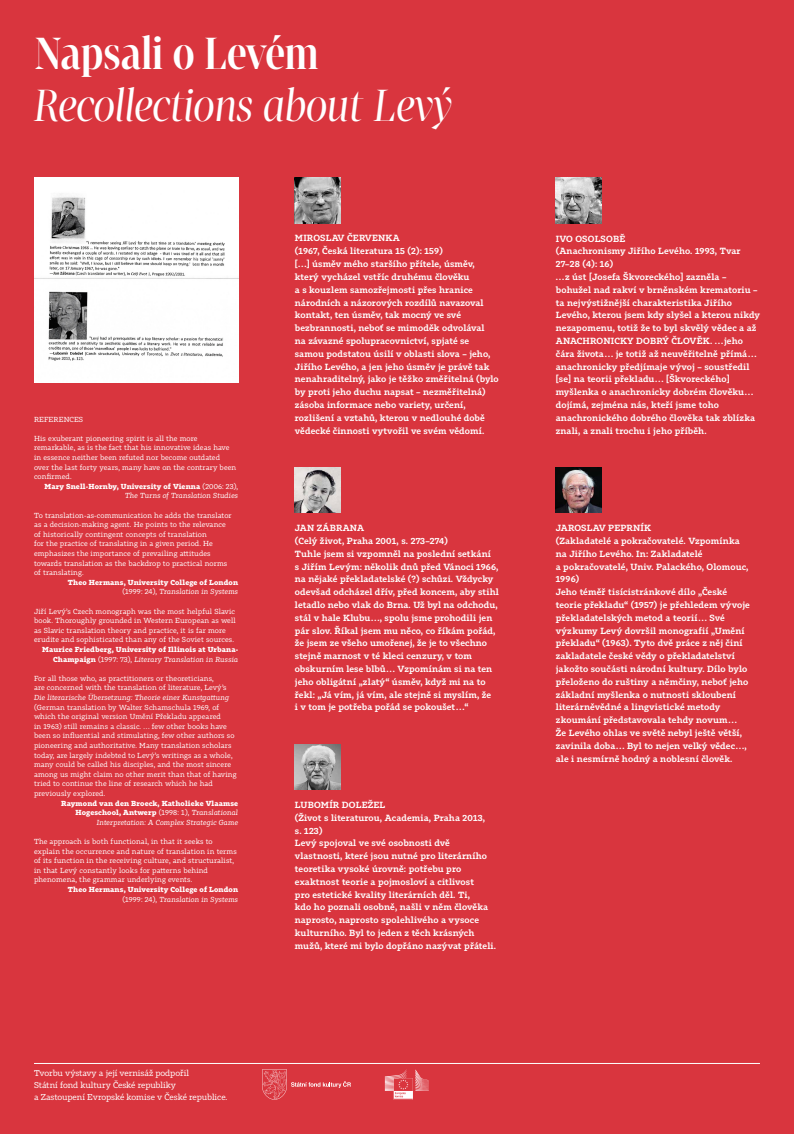
<style>
.page{position:relative;width:794px;height:1134px;background:#d9353e}
.page>*{position:absolute;margin:0;border:0;box-sizing:border-box;transform-origin:0 0}
.t1{font:italic 44px "Tabac Big";color:#fff}
.t2{font:600 44px "Tabac Big";letter-spacing:-.005em;color:#fff}
.t3{font:600 8.8px/12.8px "Tabac Slab";letter-spacing:.015em;color:#fff}
.t4{font:8.4px/12px "Tabac Slab";color:#fff}
.t5{font:7.2px/9.6px "Tabac Slab";letter-spacing:.015em;color:#fff}
.t6{font:700 7.2px/9.6px "Tabac Slab";letter-spacing:.02em;color:#fff;text-align:right}
.t7{font:italic 7.2px "Tabac Slab";letter-spacing:.02em;color:#fff}
.s1{font-weight:400}
.s2{font-weight:400;font-style:italic}
</style>
<div class="page">
<svg style="left:262px;top:1069px;width:89px;height:31px"></svg>
<svg style="left:385px;top:1069px;width:44px;height:31px"></svg>
<hr style="left:34px;top:1063px;width:726px;height:1px;background:#fff">
<img style="left:34px;top:178px;width:204px;height:204px">
<img style="left:295px;top:178px;width:45px;height:45px">
<img style="left:556px;top:178px;width:45px;height:45px">
<img style="left:295px;top:467px;width:45px;height:46px">
<img style="left:556px;top:467px;width:45px;height:46px">
<img style="left:295px;top:744px;width:45px;height:46px">
<h1 class="t2" style="left:34px;top:28px;width:286px">Napsali o Levém</h1>
<h1 class="t1" style="left:34px;top:80px;width:420px">Recollections about Levý</h1>
<p class="t5" style="left:34px;top:414px;width:51px">REFERENCES</p>
<p class="t5" style="left:34px;top:434px;width:204px">His exuberant pioneering spirit is all the more remarkable, as is the fact that his innovative ideas have in essence neither been refuted nor become outdated over the last forty years, many have on the contrary been confirmed.</p>
<p class="t6" style="left:44px;top:481px;width:195px">Mary Snell-Hornby, University of Vienna <span class="s1">(2006: 23),<br></span><span class="s2">The Turns of Translation Studies</span></p>
<p class="t5" style="left:34px;top:510px;width:199px">To translation-as-communication he adds the translator as a decision-making agent. He points to the relevance of historically contingent concepts of translation<br>for the practice of translating in a given period. He emphasizes the importance of prevailing attitudes towards translation as the backdrop to practical norms of translating.</p>
<p class="t6" style="left:68px;top:577px;width:172px">Theo Hermans, University College of London <span class="s1">(1999: 24),</span> <span class="s2">Translation in Systems</span></p>
<p class="t5" style="left:34px;top:606px;width:203px">Jiří Levý’s Czech monograph was the most helpful Slavic book. Thoroughly grounded in Western European as well as Slavic translation theory and practice, it is far more erudite and sophisticated than any of the Soviet sources.</p>
<p class="t6" style="left:42px;top:645px;width:197px">Maurice Friedberg, University of Illinois at Urbana-<br>Champaign <span class="s1">(1997: 73),</span> <span class="s2">Literary Translation in Russia</span></p>
<p class="t5" style="left:34px;top:674px;width:194px">For all those who, as practitioners or theoreticians,<br>are concerned with the translation of literature, Levý’s</p>
<p class="t7" style="left:34px;top:693px;width:197px">Die literarische Übersetzung: Theorie einer Kunstgattung</p>
<p class="t5" style="left:34px;top:702px;width:204px">(German translation by Walter Schamschula 1969, of which the original version Umění Překladu appeared<br>in 1963) still remains a classic. … few other books have been so influential and stimulating, few other authors so pioneering and authoritative. Many translation scholars today, are largely indebted to Levý’s writings as a whole, many could be called his disciples, and the most sincere among us might claim no other merit than that of having tried to continue the line of research which he had previously explored.</p>
<p class="t6" style="left:61px;top:798px;width:178px">Raymond van den Broeck, Katholieke Vlaamse<br>Hogeschool, Antwerp <span class="s1">(1998: 1),</span> <span class="s2">Translational<br>Interpretation: A Complex Strategic Game</span></p>
<p class="t5" style="left:34px;top:837px;width:204px">The approach is both functional, in that it seeks to explain the occurrence and nature of translation in terms of its function in the receiving culture, and structuralist, in that Levý constantly looks for patterns behind phenomena, the grammar underlying events.</p>
<p class="t6" style="left:68px;top:885px;width:172px">Theo Hermans, University College of London <span class="s1">(1999: 24),</span> <span class="s2">Translation in Systems</span></p>
<p class="t4" style="left:34px;top:1067px;width:195px">Tvorbu výstavy a její vernisáž podpořil<br>Státní fond kultury České republiky<br>a Zastoupení Evropské komise v České republice.</p>
<p class="t3" style="left:295px;top:232px;width:205px">MIROSLAV ČERVENKA<br>(1967, Česká literatura 15 (2): 159)<br>[…] úsměv mého staršího přítele, úsměv, který vycházel vstříc druhému člověku<br>a s kouzlem samozřejmosti přes hranice národních a názorových rozdílů navazoval kontakt, ten úsměv, tak mocný ve své bezbrannosti, neboť se mimoděk odvolával<br>na závazné spolupracovnictví, spjaté se samou podstatou úsilí v oblasti slova – jeho, Jiřího Levého, a jen jeho úsměv je právě tak nenahraditelný, jako je těžko změřitelná (bylo by proti jeho duchu napsat – nezměřitelná) zásoba informace nebo variety, určení, rozlišení a vztahů, kterou v nedlouhé době vědecké činnosti vytvořil ve svém vědomí.</p>
<p class="t3" style="left:295px;top:522px;width:205px">JAN ZÁBRANA<br>(Celý život, Praha 2001, s. 273–274)<br>Tuhle jsem si vzpomněl na poslední setkání<br>s Jiřím Levým: několik dnů před Vánoci 1966, na nějaké překladatelské (?) schůzi. Vždycky odevšad odcházel dřív, před koncem, aby stihl letadlo nebo vlak do Brna. Už byl na odchodu, stál v hale Klubu…, spolu jsme prohodili jen pár slov. Říkal jsem mu něco, co říkám pořád, že jsem ze všeho umořenej, že je to všechno stejně marnost v té kleci cenzury, v tom obskurním lese blbů… Vzpomínám si na ten jeho obligátní „zlatý“ úsměv, když mi na to řekl: „Já vím, já vím, ale stejně si myslím, že<br>i v tom je potřeba pořád se pokoušet…“</p>
<p class="t3" style="left:295px;top:798px;width:203px">LUBOMÍR DOLEŽEL<br>(Život s literaturou, Academia, Praha 2013,<br>s. 123)<br>Levý spojoval ve své osobnosti dvě vlastnosti, které jsou nutné pro literárního teoretika vysoké úrovně: potřebu pro exaktnost teorie a pojmosloví a citlivost<br>pro estetické kvality literárních děl. Ti,<br>kdo ho poznali osobně, našli v něm člověka naprosto, naprosto spolehlivého a vysoce kulturního. Byl to jeden z těch krásných mužů, které mi bylo dopřáno nazývat přáteli.</p>
<p class="t3" style="left:556px;top:232px;width:206px">IVO OSOLSOBĚ<br>(Anachronismy Jiřího Levého. 1993, Tvar 27–28 (4): 16)<br>…z úst [Josefa Škvoreckého] zazněla – bohužel nad rakví v brněnském krematoriu – ta nejvýstižnější charakteristika Jiřího Levého, kterou jsem kdy slyšel a kterou nikdy nezapomenu, totiž že to byl skvělý vědec a až ANACHRONICKY DOBRÝ ČLOVĚK. …jeho čára života… je totiž až neuvěřitelně přímá… anachronicky předjímaje vývoj – soustředil [se] na teorii překladu… [Škvoreckého] myšlenka o anachronicky dobrém člověku… dojímá, zejména nás, kteří jsme toho anachronického dobrého člověka tak zblízka znali, a znali trochu i jeho příběh.</p>
<p class="t3" style="left:556px;top:522px;width:196px">JAROSLAV PEPRNÍK<br>(Zakladatelé a pokračovatelé. Vzpomínka na Jiřího Levého. In: Zakladatelé<br>a pokračovatelé, Univ. Palackého, Olomouc, 1996)<br>Jeho téměř tisícistránkové dílo „České teorie překladu“ (1957) je přehledem vývoje překladatelských metod a teorií… Své výzkumy Levý dovršil monografií „Umění překladu“ (1963). Tyto dvě práce z něj činí zakladatele české vědy o překladatelství jakožto součásti národní kultury. Dílo bylo přeloženo do ruštiny a němčiny, neboť jeho základní myšlenka o nutnosti skloubení literárněvědné a lingvistické metody zkoumání představovala tehdy novum…<br>Že Levého ohlas ve světě nebyl ještě větší, zavinila doba… Byl to nejen velký vědec…, ale i nesmírně hodný a noblesní člověk.</p>
</div>
